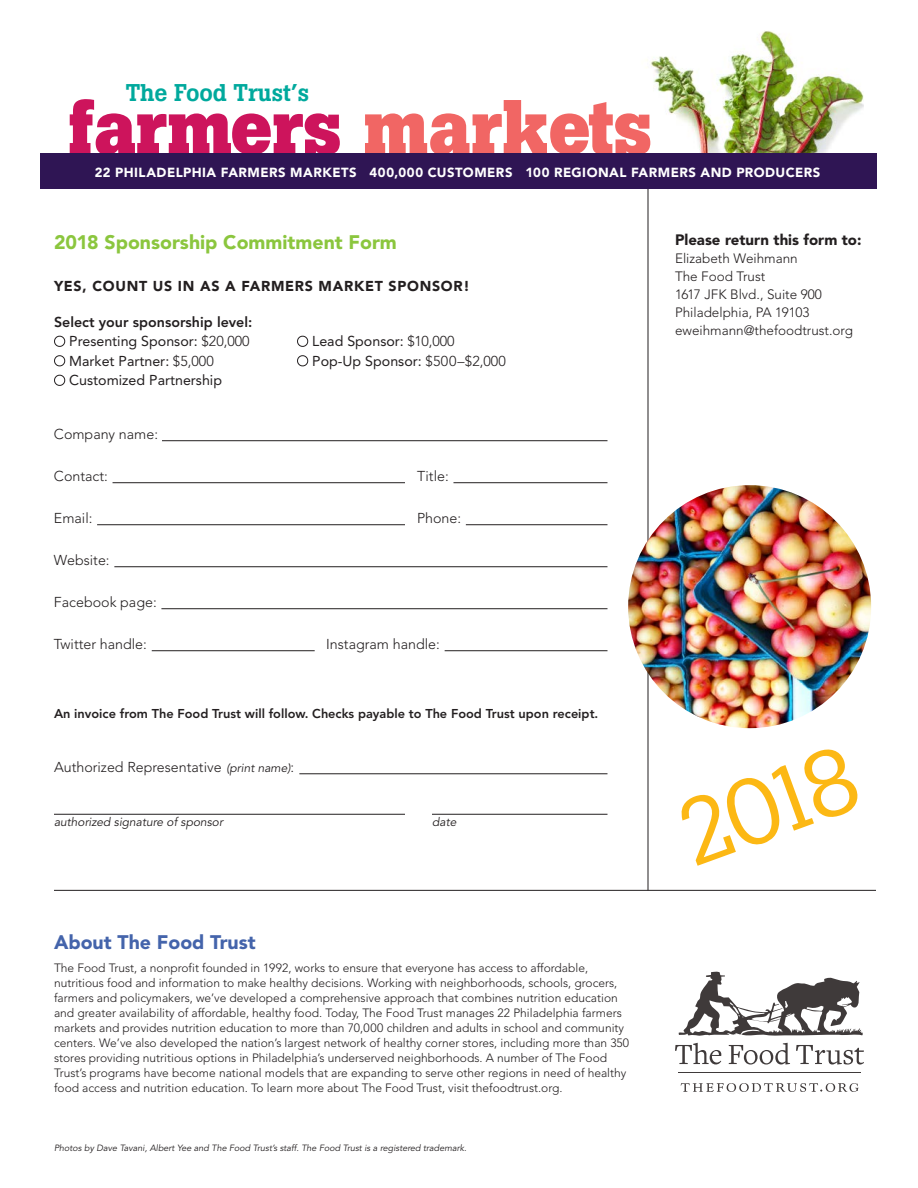
<style>
.page{position:relative;width:918px;height:1188px;background:#fff}
.page>*{position:absolute;margin:0;border:0;box-sizing:border-box;transform-origin:0 0}
.t1{font:91.5px "Boton";color:#fcb814}
.t2{font:700 76.5px "Boton";letter-spacing:-.005em;color:#cd145c}
.t3{font:500 24px "Boton";letter-spacing:-.005em;color:#00a99d}
.t4{font:900 19.5px "Avenir";color:#8bc63e}
.t5{font:900 19.5px "Avenir";color:#4464ab}
.t6{font:900 15px "Avenir";color:#231f20}
.t7{font:300 14.25px "Avenir";color:#231f20}
.t8{font:14.25px "Avenir";color:#231f20}
.t9{font:800 14.25px/19.5px "Avenir";color:#231f20;text-align:right}
.t10{font:900 14.25px "Avenir";letter-spacing:.05em;color:#231f20}
.t11{font:300 13.5px/18px "Avenir";color:#231f20}
.t12{font:900 13.2px "Avenir";letter-spacing:.035em;color:#fff}
.t13{font:800 12.75px "Avenir";color:#231f20}
.t14{font:300 12px/15px "Avenir";color:#231f20}
.t15{font:italic 12px "Avenir";color:#231f20}
.t16{font:italic 9px "Avenir";color:#231f20}
.s1{color:#f16664}
.s2{font-weight:400}
.s3{font-weight:300}
.s4{font-weight:400;font-style:italic;font-size:12px}
</style>
<div class="page">
<svg style="left:54px;top:336px;width:11px;height:11px"></svg>
<svg style="left:297px;top:336px;width:11px;height:11px"></svg>
<svg style="left:54px;top:355px;width:11px;height:11px"></svg>
<svg style="left:297px;top:355px;width:11px;height:11px"></svg>
<svg style="left:54px;top:375px;width:11px;height:11px"></svg>
<hr style="left:648px;top:189px;width:1px;height:701px;background:#231f20">
<hr style="left:54px;top:890px;width:822px;height:1px;background:#231f20">
<hr style="left:162px;top:440px;width:446px;height:1px;background:#231f20">
<hr style="left:453px;top:482px;width:155px;height:1px;background:#231f20">
<hr style="left:161px;top:608px;width:447px;height:1px;background:#231f20">
<hr style="left:152px;top:650px;width:163px;height:1px;background:#231f20">
<hr style="left:113px;top:482px;width:292px;height:1px;background:#231f20">
<hr style="left:445px;top:650px;width:163px;height:1px;background:#231f20">
<hr style="left:97px;top:524px;width:308px;height:1px;background:#231f20">
<hr style="left:114px;top:566px;width:494px;height:1px;background:#231f20">
<hr style="left:466px;top:524px;width:142px;height:1px;background:#231f20">
<hr style="left:54px;top:814px;width:351px;height:1px;background:#231f20">
<hr style="left:432px;top:814px;width:176px;height:1px;background:#231f20">
<hr style="left:299px;top:774px;width:309px;height:1px;background:#231f20">
<img style="left:628px;top:485px;width:243px;height:243px;border-radius:121px">
<img style="left:607px;top:31px;width:257px;height:123px">
<div style="left:40px;top:154px;width:838px;height:35px;background:#2f1554"></div>
<svg style="left:675px;top:1043px;width:46px;height:21px"></svg>
<svg style="left:729px;top:1043px;width:61px;height:22px"></svg>
<svg style="left:796px;top:1045px;width:68px;height:20px"></svg>
<svg style="left:679px;top:971px;width:184px;height:65px"></svg>
<svg style="left:681px;top:1083px;width:178px;height:9px"></svg>
<hr style="left:679px;top:1072px;width:182px;height:1px;background:#3f3a3a">
<h3 class="t3" style="left:126px;top:78px;width:185px">The Food Trust’s</h3>
<h2 class="t2" style="left:68px;top:82px;width:585px">farmers <span class="s1">markets</span></h2>
<p class="t12" style="left:95px;top:164px;width:727px">22 PHILADELPHIA FARMERS MARKETS 400,000 CUSTOMERS 100 REGIONAL FARMERS AND PRODUCERS</p>
<h3 class="t4" style="left:54px;top:230px;width:344px">2018 Sponsorship Commitment Form</h3>
<p class="t10" style="left:54px;top:277px;width:417px">YES, COUNT US IN AS A FARMERS MARKET SPONSOR!</p>
<p class="t9" style="left:54px;top:312px;width:200px">Select your sponsorship level:<br><span class="s2">Presenting Sponsor:</span> <span class="s3">$20,000</span></p>
<p class="t8" style="left:312px;top:333px;width:144px">Lead Sponsor: <span class="s3">$10,000</span></p>
<p class="t8" style="left:69px;top:353px;width:146px">Market Partner: <span class="s3">$5,000</span></p>
<p class="t8" style="left:312px;top:353px;width:195px">Pop-Up Sponsor: <span class="s3">$500–$2,000</span></p>
<p class="t8" style="left:69px;top:372px;width:154px">Customized Partnership</p>
<p class="t7" style="left:54px;top:426px;width:106px">Company name:</p>
<p class="t7" style="left:54px;top:468px;width:55px">Contact:</p>
<p class="t7" style="left:417px;top:468px;width:33px">Title:</p>
<p class="t7" style="left:54px;top:510px;width:40px">Email:</p>
<p class="t7" style="left:417px;top:510px;width:46px">Phone:</p>
<p class="t7" style="left:54px;top:552px;width:57px">Website:</p>
<p class="t7" style="left:54px;top:594px;width:104px">Facebook page:</p>
<p class="t7" style="left:54px;top:636px;width:94px">Twitter handle:</p>
<p class="t7" style="left:326px;top:636px;width:115px">Instagram handle:</p>
<p class="t13" style="left:54px;top:706px;width:546px">An invoice from The Food Trust will follow. Checks payable to The Food Trust upon receipt.</p>
<p class="t7" style="left:54px;top:759px;width:242px">Authorized Representative <span class="s4">(print name)</span>:</p>
<p class="t15" style="left:54px;top:815px;width:171px">authorized signature of sponsor</p>
<p class="t15" style="left:432px;top:815px;width:26px">date</p>
<h3 class="t5" style="left:54px;top:931px;width:203px">About The Food Trust</h3>
<p class="t14" style="left:54px;top:960px;width:577px">The Food Trust, a nonprofit founded in 1992, works to ensure that everyone has access to affordable, nutritious food and information to make healthy decisions. Working with neighborhoods, schools, grocers, farmers and policymakers, we’ve developed a comprehensive approach that combines nutrition education and greater availability of affordable, healthy food. Today, The Food Trust manages 22 Philadelphia farmers markets and provides nutrition education to more than 70,000 children and adults in school and community centers. We’ve also developed the nation’s largest network of healthy corner stores, including more than 350 stores providing nutritious options in Philadelphia’s underserved neighborhoods. A number of The Food Trust’s programs have become national models that are expanding to serve other regions in need of healthy food access and nutrition education. To learn more about The Food Trust, visit thefoodtrust.org.</p>
<p class="t16" style="left:54px;top:1143px;width:414px">Photos by Dave Tavani, Albert Yee and The Food Trust’s staff. The Food Trust is a registered trademark.</p>
<p class="t6" style="left:675px;top:231px;width:188px">Please return this form to:</p>
<p class="t11" style="left:675px;top:250px;width:180px">Elizabeth Weihmann<br>The Food Trust<br>1617 JFK Blvd., Suite 900<br>Philadelphia, PA 19103 eweihmann@thefoodtrust.org</p>
<h1 class="t1" style="left:664px;top:786px;width:186px;rotate:-20deg">2018</h1>
</div>
